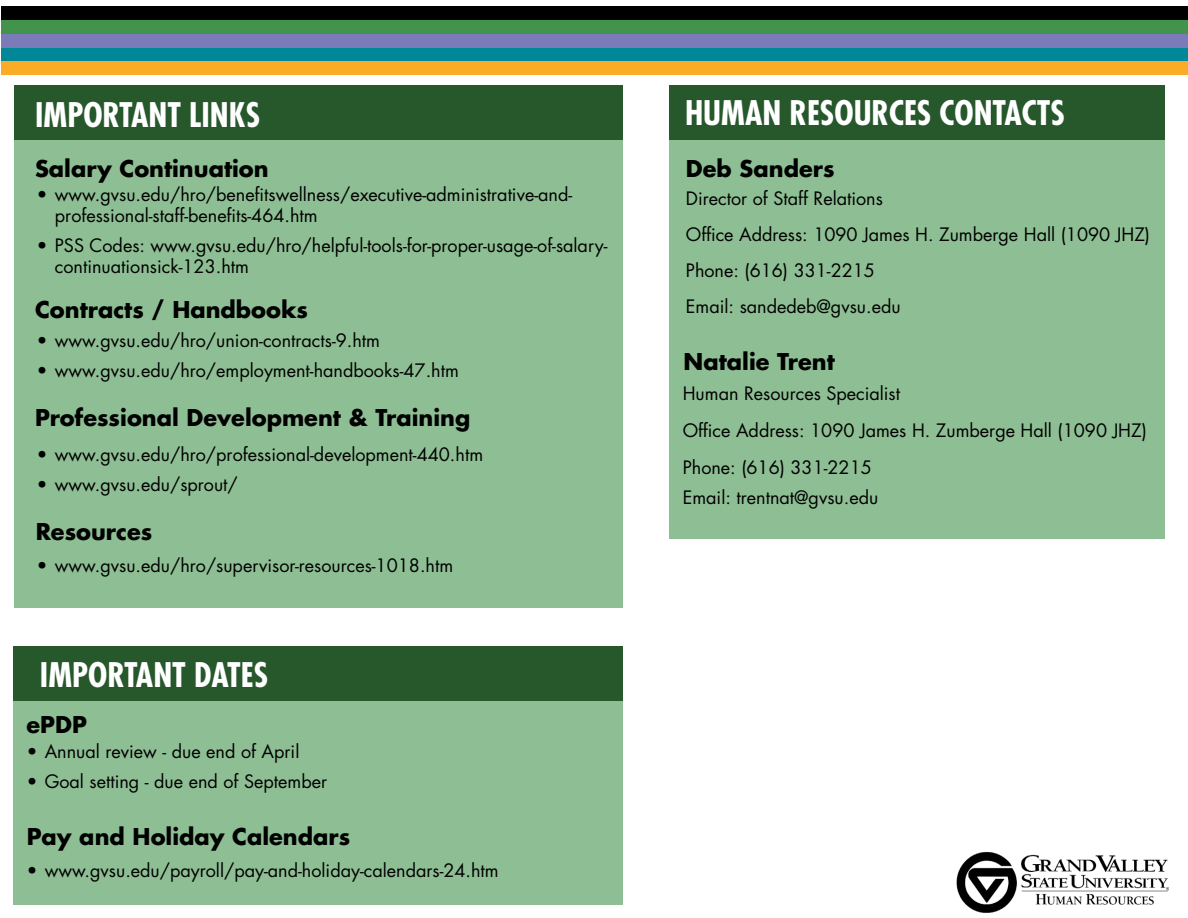
<style>
.page{position:relative;width:1188px;height:918px;background:#fff}
.page>*{position:absolute;margin:0;border:0;box-sizing:border-box;transform-origin:0 0}
.t1{font:700 condensed 33px "Futura Std";color:#fff}
.t2{font:700 22.5px "Futura Std";color:#000}
.t3{font:18px/36px "Futura Std";color:#000}
</style>
<div class="page">
<div style="left:14px;top:128px;width:609px;height:480px;background:#8ebe93"></div>
<div style="left:14px;top:85px;width:609px;height:55px;background:#27582c"></div>
<div style="left:669px;top:128px;width:496px;height:411px;background:#8ebe93"></div>
<div style="left:13px;top:693px;width:610px;height:211px;background:#8ebe93"></div>
<div style="left:2px;top:20px;width:1186px;height:14px;background:#42934b"></div>
<div style="left:2px;top:61px;width:1186px;height:14px;background:#fbac26"></div>
<div style="left:2px;top:47px;width:1186px;height:14px;background:#008798"></div>
<div style="left:2px;top:34px;width:1186px;height:13px;background:#7c7bba"></div>
<div style="left:2px;top:7px;width:1186px;height:13px;background:#000"></div>
<div style="left:13px;top:646px;width:610px;height:55px;background:#27582c"></div>
<div style="left:669px;top:85px;width:496px;height:55px;background:#27582c"></div>
<img style="left:957px;top:851px;width:212px;height:62px">
<h1 class="t1" style="left:35px;top:94px;width:227px">IMPORTANT LINKS</h1>
<p class="t2" style="left:35px;top:153px;width:235px">Salary Continuation</p>
<p class="t3" style="left:55px;top:184px;width:519px;line-height:21px;text-indent:-18px">• www.gvsu.edu/hro/benefitswellness/executive-administrative-and&shy;professional-staff-benefits-464.htm</p>
<p class="t3" style="left:55px;top:235px;width:554px;line-height:21px;text-indent:-18px">• PSS Codes: www.gvsu.edu/hro/helpful-tools-for-proper-usage-of-salary&shy;continuationsick-123.htm</p>
<p class="t2" style="left:35px;top:295px;width:275px">Contracts / Handbooks</p>
<p class="t3" style="left:37px;top:323px;width:345px">• www.gvsu.edu/hro/union-contracts-9.htm</p>
<p class="t3" style="left:37px;top:353px;width:423px">• www.gvsu.edu/hro/employment-handbooks-47.htm</p>
<p class="t2" style="left:35px;top:403px;width:437px">Professional Development &amp; Training</p>
<p class="t3" style="left:37px;top:437px;width:448px">• www.gvsu.edu/hro/professional-development-440.htm</p>
<p class="t3" style="left:37px;top:467px;width:202px">• www.gvsu.edu/sprout/</p>
<p class="t2" style="left:36px;top:517px;width:118px">Resources</p>
<p class="t3" style="left:37px;top:547px;width:418px">• www.gvsu.edu/hro/supervisor-resources-1018.htm</p>
<h1 class="t1" style="left:40px;top:654px;width:230px">IMPORTANT DATES</h1>
<p class="t2" style="left:27px;top:709px;width:62px">ePDP</p>
<p class="t3" style="left:27px;top:733px;width:274px">• Annual review - due end of April</p>
<p class="t3" style="left:27px;top:763px;width:302px">• Goal setting - due end of September</p>
<p class="t2" style="left:27px;top:821px;width:325px">Pay and Holiday Calendars</p>
<p class="t3" style="left:27px;top:852px;width:474px">• www.gvsu.edu/payroll/pay-and-holiday-calendars-24.htm</p>
<h1 class="t1" style="left:685px;top:92px;width:381px">HUMAN RESOURCES CONTACTS</h1>
<p class="t2" style="left:686px;top:154px;width:150px">Deb Sanders</p>
<p class="t3" style="left:686px;top:180px;width:466px">Director of Staff Relations<br>Office Address: 1090 James H. Zumberge Hall (1090 JHZ)<br>Phone: (616) 331-2215<br>Email: sandedeb@gvsu.edu</p>
<p class="t2" style="left:684px;top:347px;width:153px">Natalie Trent</p>
<p class="t3" style="left:683px;top:376px;width:466px;line-height:36.6px">Human Resources Specialist<br>Office Address: 1090 James H. Zumberge Hall (1090 JHZ)<br>Phone: (616) 331-2215</p>
<p class="t3" style="left:683px;top:479px;width:197px">Email: trentnat@gvsu.edu</p>
</div>
